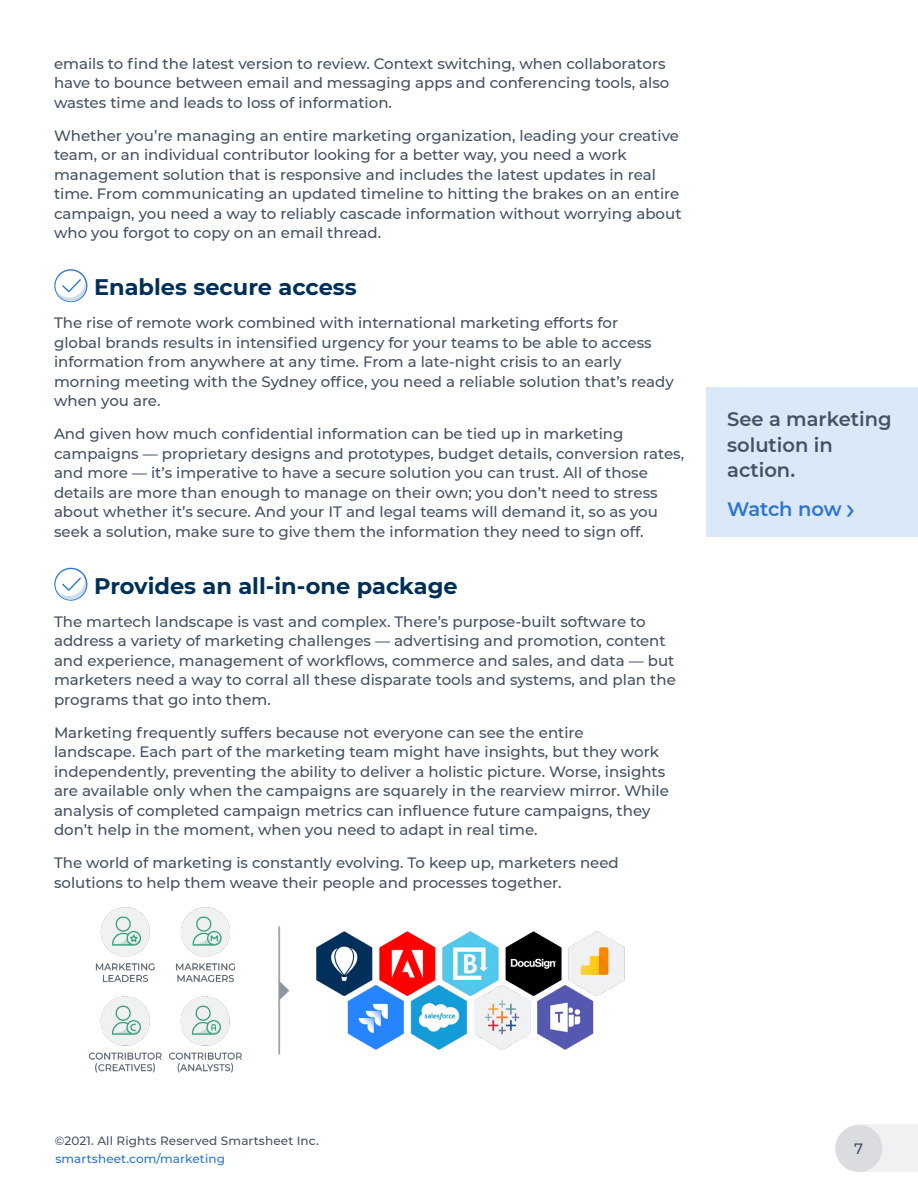
<style>
.page{position:relative;width:918px;height:1188px;background:#fff}
.page>*{position:absolute;margin:0;border:0;box-sizing:border-box;transform-origin:0 0}
.t1{font:700 22.5px "Montserrat";color:#003059}
.t2{font:600 19.5px/25.5px "Montserrat";color:#455264}
.t3{font:600 19.5px "Montserrat";letter-spacing:-.01em;color:#2a75d1}
.t4{font:500 15px/19.5px "Montserrat";color:#455264}
.t5{font:500 12px "Montserrat";letter-spacing:.01em;color:#455264}
.t6{font:500 12px "Montserrat";letter-spacing:.01em;color:#2a75d1}
.s1{font-weight:500;font-size:30px}
</style>
<div class="page">
<div style="left:860px;top:1125px;width:58px;height:47px;background:#f0f1f3"></div>
<div style="left:835px;top:1125px;width:47px;height:47px;background:#dadce0;border-radius:50%"></div>
<svg style="left:54px;top:269px;width:34px;height:34px"></svg>
<svg style="left:54px;top:568px;width:34px;height:33px"></svg>
<div style="left:707px;top:387px;width:211px;height:150px;background:#dbe8f8"></div>
<img style="left:88px;top:907px;width:537px;height:166px">
<p class="t4" style="left:54px;top:53px;width:617px">emails to find the latest version to review. Context switching, when collaborators have to bounce between email and messaging apps and conferencing tools, also wastes time and leads to loss of information.</p>
<p class="t4" style="left:54px;top:125px;width:629px">Whether you’re managing an entire marketing organization, leading your creative team, or an individual contributor looking for a better way, you need a work management solution that is responsive and includes the latest updates in real time. From communicating an updated timeline to hitting the brakes on an entire campaign, you need a way to reliably cascade information without worrying about who you forgot to copy on an email thread.</p>
<h1 class="t1" style="left:94px;top:271px;width:264px">Enables secure access</h1>
<p class="t4" style="left:54px;top:312px;width:621px">The rise of remote work combined with international marketing efforts for<br>global brands results in intensified urgency for your teams to be able to access information from anywhere at any time. From a late-night crisis to an early morning meeting with the Sydney office, you need a reliable solution that’s ready when you are.</p>
<p class="t4" style="left:54px;top:423px;width:632px">And given how much confidential information can be tied up in marketing campaigns — proprietary designs and prototypes, budget details, conversion rates, and more — it’s imperative to have a secure solution you can trust. All of those details are more than enough to manage on their own; you don’t need to stress about whether it’s secure. And your IT and legal teams will demand it, so as you seek a solution, make sure to give them the information they need to sign off.</p>
<h1 class="t1" style="left:94px;top:569px;width:365px">Provides an all-in-one package</h1>
<p class="t4" style="left:54px;top:611px;width:623px">The martech landscape is vast and complex. There’s purpose-built software to address a variety of marketing challenges — advertising and promotion, content and experience, management of workflows, commerce and sales, and data — but marketers need a way to corral all these disparate tools and systems, and plan the programs that go into them.</p>
<p class="t4" style="left:54px;top:722px;width:617px">Marketing frequently suffers because not everyone can see the entire landscape. Each part of the marketing team might have insights, but they work independently, preventing the ability to deliver a holistic picture. Worse, insights are available only when the campaigns are squarely in the rearview mirror. While analysis of completed campaign metrics can influence future campaigns, they don’t help in the moment, when you need to adapt in real time.</p>
<p class="t4" style="left:54px;top:852px;width:566px">The world of marketing is constantly evolving. To keep up, marketers need solutions to help them weave their people and processes together.</p>
<h2 class="t2" style="left:727px;top:406px;width:166px">See a marketing solution in action.</h2>
<h2 class="t3" style="left:727px;top:496px;width:130px">Watch now <span class="s1">›</span></h2>
<p class="t5" style="left:55px;top:1133px;width:266px">©2021. All Rights Reserved Smartsheet Inc.</p>
<p class="t6" style="left:55px;top:1151px;width:171px">smartsheet.com/marketing</p>
<p class="t4" style="left:854px;top:1139px;width:10px">7</p>
</div>
